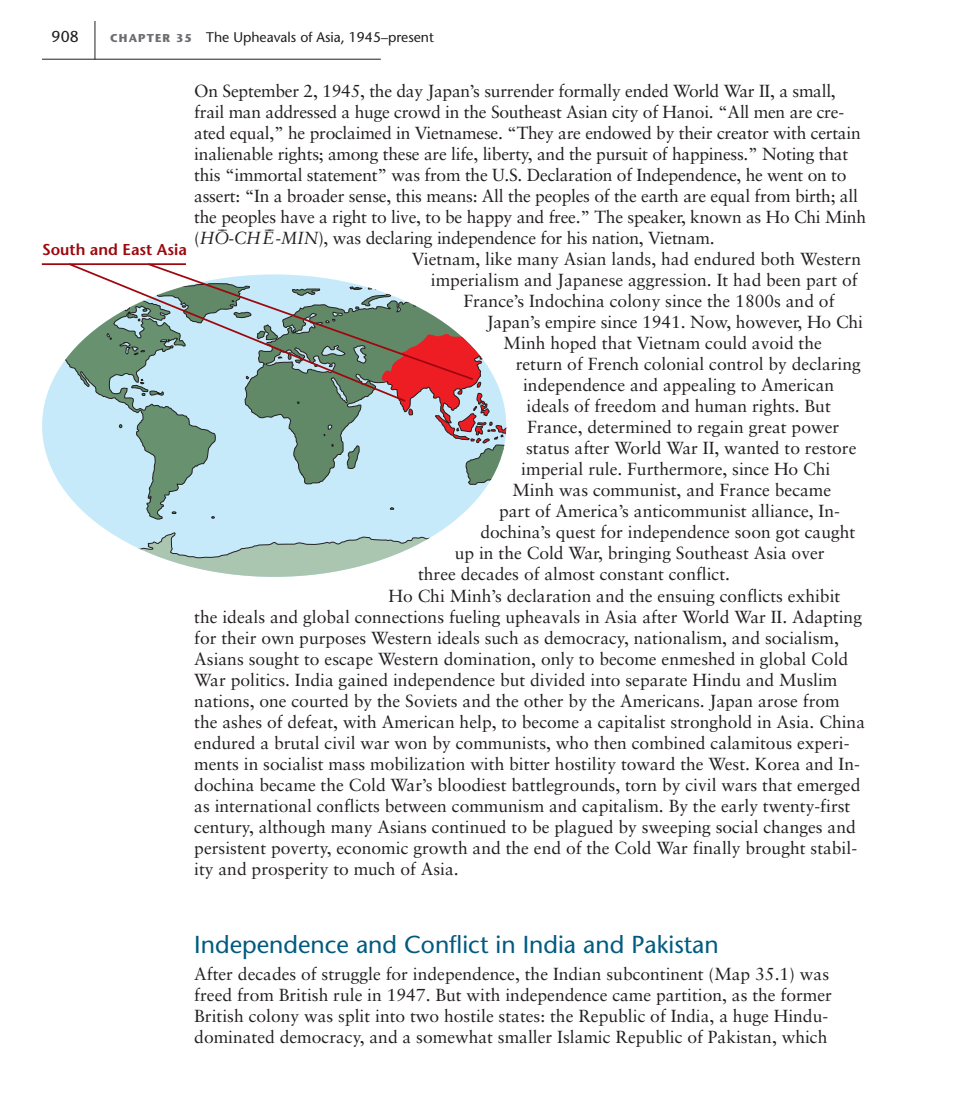
<style>
.page{position:relative;width:953px;height:1108px;background:#fff}
.page>*{position:absolute;margin:0;border:0;box-sizing:border-box;transform-origin:0 0}
.t1{font:24.5px "Stone Sans";color:#005b7f}
.t2{font:17.5px/21px "Sabon";color:#231f20}
.t3{font:600 15.75px "Stone Sans";color:#9d070d}
.t4{font:15.75px "Stone Sans";color:#231f20}
.t5{font:14px "Stone Sans";color:#231f20}
.t6{font:italic 11.72px "Sabon";color:#231f20}
.s1{font-weight:700;font-size:11.38px;color:#6c6d70}
.s2{font-style:italic}
</style>
<div class="page">
<svg style="left:41px;top:21px;width:466px;height:556px"></svg>
<p class="t4" style="left:52px;top:30px;width:29px">908</p>
<p class="t5" style="left:110px;top:32px;width:325px"><span class="s1">CHAPTER 35</span> The Upheavals of Asia, 1945–present</p>
<p class="t2" style="left:194px;top:82px;width:673px">On September 2, 1945, the day Japan’s surrender formally ended World War II, a small, frail man addressed a huge crowd in the Southeast Asian city of Hanoi. “All men are cre&shy;ated equal,” he proclaimed in Vietnamese. “They are endowed by their creator with certain inalienable rights; among these are life, liberty, and the pursuit of happiness.” Noting that this “immortal statement” was from the U.S. Declaration of Independence, he went on to assert: “In a broader sense, this means: All the peoples of the earth are equal from birth; all the peoples have a right to live, to be happy and free.” The speaker, known as Ho Chi Minh (<span class="s2">HO-CHE-MIN</span>), was declaring independence for his nation, Vietnam.</p>
<p class="t6" style="left:218px;top:224px;width:10px">––</p>
<p class="t6" style="left:265px;top:224px;width:10px">––</p>
<p class="t3" style="left:42px;top:244px;width:146px">South and East Asia</p>
<p class="t2" style="left:412px;top:250px;width:451px">Vietnam, like many Asian lands, had endured both Western</p>
<p class="t2" style="left:431px;top:271px;width:428px">imperialism and Japanese aggression. It had been part of</p>
<p class="t2" style="left:463px;top:292px;width:373px">France’s Indochina colony since the 1800s and of</p>
<p class="t2" style="left:487px;top:313px;width:378px">Japan’s empire since 1941. Now, however, Ho Chi</p>
<p class="t2" style="left:504px;top:334px;width:320px">Minh hoped that Vietnam could avoid the</p>
<p class="t2" style="left:516px;top:355px;width:347px">return of French colonial control by declaring</p>
<p class="t2" style="left:523px;top:376px;width:313px">independence and appealing to American</p>
<p class="t2" style="left:526px;top:397px;width:306px">ideals of freedom and human rights. But</p>
<p class="t2" style="left:527px;top:418px;width:314px">France, determined to regain great power</p>
<p class="t2" style="left:526px;top:439px;width:332px">status after World War II, wanted to restore</p>
<p class="t2" style="left:521px;top:460px;width:311px">imperial rule. Furthermore, since Ho Chi</p>
<p class="t2" style="left:512px;top:481px;width:320px">Minh was communist, and France became</p>
<p class="t2" style="left:499px;top:502px;width:342px">part of America’s anticommunist alliance, In-</p>
<p class="t2" style="left:480px;top:523px;width:376px">dochina’s quest for independence soon got caught</p>
<p class="t2" style="left:455px;top:544px;width:371px">up in the Cold War, bringing Southeast Asia over</p>
<p class="t2" style="left:418px;top:565px;width:314px">three decades of almost constant conflict.</p>
<p class="t2" style="left:388px;top:586px;width:453px">Ho Chi Minh’s declaration and the ensuing conflicts exhibit</p>
<p class="t2" style="left:194px;top:607px;width:669px">the ideals and global connections fueling upheavals in Asia after World War II. Adapting</p>
<p class="t2" style="left:194px;top:628px;width:646px">for their own purposes Western ideals such as democracy, nationalism, and socialism,</p>
<p class="t2" style="left:194px;top:649px;width:655px">Asians sought to escape Western domination, only to become enmeshed in global Cold</p>
<p class="t2" style="left:194px;top:670px;width:645px">War politics. India gained independence but divided into separate Hindu and Muslim</p>
<p class="t2" style="left:194px;top:691px;width:647px">nations, one courted by the Soviets and the other by the Americans. Japan arose from</p>
<p class="t2" style="left:194px;top:712px;width:672px">the ashes of defeat, with American help, to become a capitalist stronghold in Asia. China</p>
<p class="t2" style="left:194px;top:733px;width:657px">endured a brutal civil war won by communists, who then combined calamitous experi-</p>
<p class="t2" style="left:194px;top:754px;width:667px">ments in socialist mass mobilization with bitter hostility toward the West. Korea and In-</p>
<p class="t2" style="left:194px;top:775px;width:668px">dochina became the Cold War’s bloodiest battlegrounds, torn by civil wars that emerged</p>
<p class="t2" style="left:194px;top:796px;width:658px">as international conflicts between communism and capitalism. By the early twenty-first</p>
<p class="t2" style="left:194px;top:817px;width:663px">century, although many Asians continued to be plagued by sweeping social changes and</p>
<p class="t2" style="left:194px;top:838px;width:664px">persistent poverty, economic growth and the end of the Cold War finally brought stabil-</p>
<p class="t2" style="left:194px;top:859px;width:266px">ity and prosperity to much of Asia.</p>
<h1 class="t1" style="left:194px;top:935px;width:526px">Independence and Conflict in India and Pakistan</h1>
<p class="t2" style="left:194px;top:964px;width:639px">After decades of struggle for independence, the Indian subcontinent (Map 35.1) was freed from British rule in 1947. But with independence came partition, as the former British colony was split into two hostile states: the Republic of India, a huge Hindu&shy;dominated democracy, and a somewhat smaller Islamic Republic of Pakistan, which</p>
</div>
